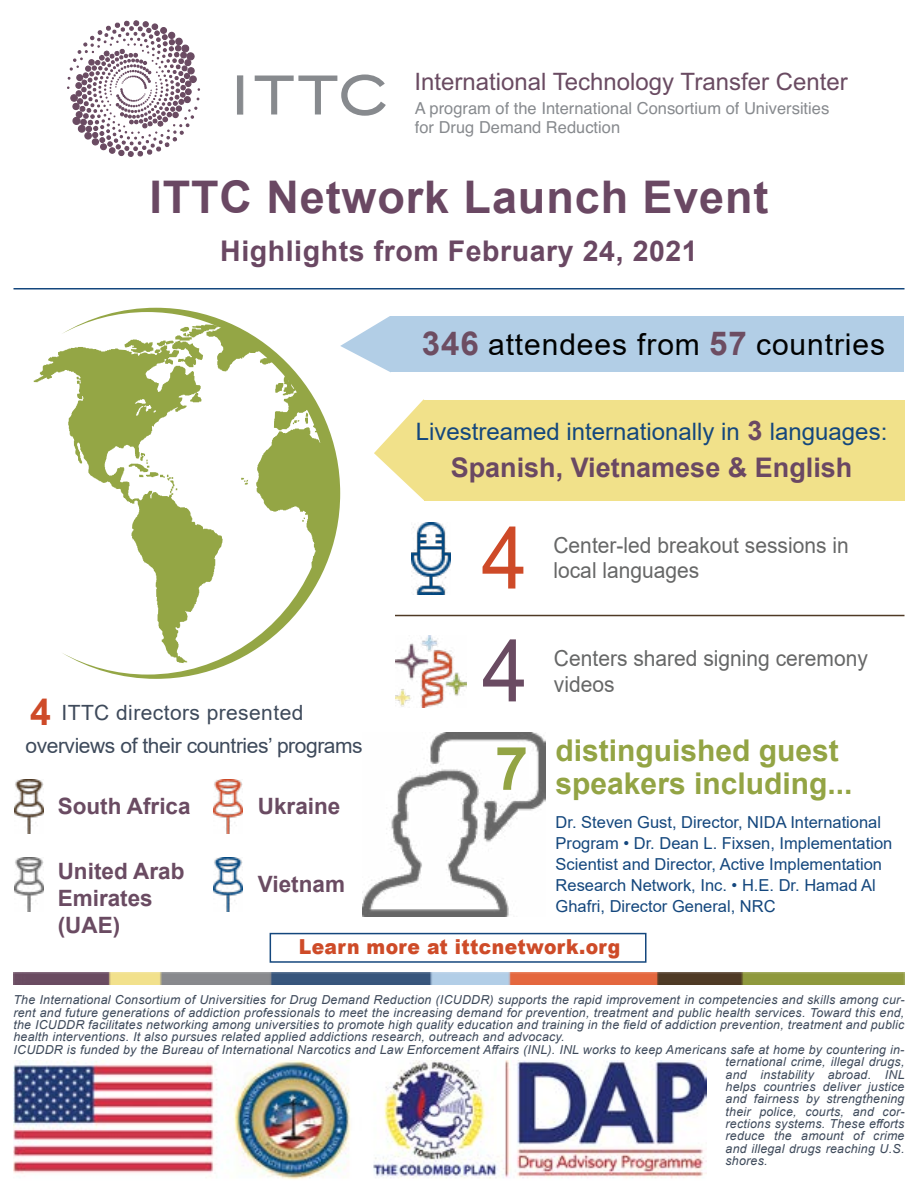
<style>
.page{position:relative;width:918px;height:1188px;background:#fff}
.page>*{position:absolute;margin:0;border:0;box-sizing:border-box;transform-origin:0 0}
.t1{font:86.7px "Arial";color:#ce4a28;scale:.95 1}
.t2{font:86.7px "Arial";color:#6a4b62;scale:.95 1}
.t3{font:700 60px "Arial";color:#93a444}
.t4{font:700 45px "Arial";letter-spacing:.02em;color:#6a4863}
.t5{font:700 37.5px "Arial";color:#ce4a28}
.t6{font:700 30px/33px "Arial";color:#93a444}
.t7{font:30px "Arial";letter-spacing:.03em;color:#000101}
.t8{font:700 28.5px "Arial";letter-spacing:.02em;color:#6a4863}
.t9{font:700 27px "Arial";color:#6a4863}
.t10{font:24px "Arial";color:#14477d}
.t11{font:24px "Arial";color:#6a4b62}
.t12{font:700 22.5px/27px "Arial";color:#6a4b62}
.t13{font:22.05px "Arial";color:#666767;scale:.95 1}
.t14{font:21px/33px "Arial";letter-spacing:-.02em;color:#3e4a5b}
.t15{font:900 20.7px "Arial";letter-spacing:.02em;color:#ce4b28;scale:.91 1}
.t16{font:16.5px/21px "Arial";color:#14477d}
.t17{font:16.5px/19.5px "Helvetica";color:#878a8e}
.t18{font:italic 12.3px "Arial";letter-spacing:.02em;color:#3e4a5b}
.s1{font-weight:700;font-size:33px;color:#6d4d62}
.s2{font-weight:700;font-size:27px;color:#6b4963}
.s3{font-weight:700;font-size:30px;color:#fff}
</style>
<div class="page">
<img style="left:14px;top:1060px;width:692px;height:120px">
<hr style="left:395px;top:615px;width:509px;height:1px;background:#4f3a25">
<hr style="left:14px;top:288px;width:890px;height:2px;background:#14477d">
<svg style="left:34px;top:308px;width:306px;height:371px"></svg>
<div style="left:391px;top:316px;width:513px;height:56px;background:#b2cee6"></div>
<svg style="left:340px;top:316px;width:51px;height:56px"></svg>
<img style="left:14px;top:972px;width:890px;height:13px">
<div style="left:424px;top:400px;width:480px;height:101px;background:#f1e18a"></div>
<svg style="left:374px;top:399px;width:50px;height:101px"></svg>
<img style="left:411px;top:523px;width:39px;height:71px">
<img style="left:395px;top:635px;width:72px;height:72px">
<img style="left:362px;top:733px;width:184px;height:183px">
<img style="left:15px;top:779px;width:29px;height:54px">
<img style="left:15px;top:857px;width:29px;height:54px">
<img style="left:214px;top:857px;width:29px;height:54px">
<img style="left:214px;top:779px;width:29px;height:54px">
<svg style="left:255px;top:74px;width:131px;height:42px"></svg>
<div style="left:237px;top:76px;width:6px;height:38px;background:#878a8e"></div>
<svg style="left:67px;top:20px;width:133px;height:137px"></svg>
<div style="left:270px;top:933px;width:376px;height:30px;border:2px solid #14477d"></div>
<h3 class="t11" style="left:415px;top:66px;width:435px">International Technology Transfer Center</h3>
<h3 class="t17" style="left:415px;top:99px;width:416px">A program of the International Consortium of Universities for Drug Demand Reduction</h3>
<h3 class="t4" style="left:149px;top:165px;width:621px">ITTC Network Launch Event</h3>
<h3 class="t8" style="left:220px;top:230px;width:479px">Highlights from February 24, 2021</h3>
<h3 class="t7" style="left:422px;top:324px;width:465px"><span class="s1">346</span> attendees from <span class="s1">57</span> countries</h3>
<h3 class="t10" style="left:416px;top:415px;width:473px">Livestreamed internationally in <span class="s2">3</span> languages:</h3>
<h3 class="t9" style="left:451px;top:449px;width:403px">Spanish, Vietnamese &amp; English</h3>
<h1 class="t1" style="left:482px;top:498px;width:50px">4</h1>
<h3 class="t13" style="left:553px;top:530px;width:312px">Center-led breakout sessions in</h3>
<h3 class="t13" style="left:553px;top:555px;width:155px">local languages</h3>
<h1 class="t2" style="left:482px;top:611px;width:50px">4</h1>
<h3 class="t13" style="left:554px;top:643px;width:332px">Centers shared signing ceremony</h3>
<h3 class="t13" style="left:554px;top:669px;width:65px">videos</h3>
<h3 class="t14" style="left:26px;top:696px;width:339px"><span class="s3">4</span> ITTC directors presented overviews of their countries’ programs</h3>
<h3 class="t5" style="left:30px;top:686px;width:22px">4</h3>
<h2 class="t3" style="left:495px;top:726px;width:35px">7</h2>
<h3 class="t6" style="left:556px;top:734px;width:298px">distinguished guest speakers including...</h3>
<h3 class="t12" style="left:58px;top:793px;width:134px">South Africa</h3>
<h3 class="t12" style="left:258px;top:793px;width:84px">Ukraine</h3>
<h3 class="t16" style="left:556px;top:812px;width:338px">Dr. Steven Gust, Director, NIDA International Program • Dr. Dean L. Fixsen, Implementation Scientist and Director, Active Implementation Research Network, Inc. • H.E. Dr. Hamad Al Ghafri, Director General, NRC</h3>
<h3 class="t12" style="left:58px;top:858px;width:128px">United Arab<br>Emirates (UAE)</h3>
<h3 class="t12" style="left:258px;top:871px;width:89px">Vietnam</h3>
<h3 class="t15" style="left:299px;top:931px;width:355px">Learn more at ittcnetwork.org</h3>
<p class="t18" style="left:14px;top:992px;width:893px">The International Consortium of Universities for Drug Demand Reduction (ICUDDR) supports the rapid improvement in competencies and skills among cur-</p>
<p class="t18" style="left:14px;top:1004px;width:892px">rent and future generations of addiction professionals to meet the increasing demand for prevention, treatment and public health services. Toward this end,</p>
<p class="t18" style="left:14px;top:1017px;width:892px">the ICUDDR facilitates networking among universities to promote high quality education and training in the field of addiction prevention, treatment and public</p>
<p class="t18" style="left:14px;top:1029px;width:553px">health interventions. It also pursues related applied addictions research, outreach and advocacy.</p>
<p class="t18" style="left:14px;top:1042px;width:892px">ICUDDR is funded by the Bureau of International Narcotics and Law Enforcement Affairs (INL). INL works to keep Americans safe at home by countering in-</p>
<p class="t18" style="left:726px;top:1054px;width:180px">ternational crime, illegal drugs,</p>
<p class="t18" style="left:726px;top:1066px;width:181px">and instability abroad. INL</p>
<p class="t18" style="left:726px;top:1079px;width:180px">helps countries deliver justice</p>
<p class="t18" style="left:726px;top:1091px;width:180px">and fairness by strengthening</p>
<p class="t18" style="left:726px;top:1103px;width:180px">their police, courts, and cor-</p>
<p class="t18" style="left:726px;top:1116px;width:180px">rections systems. These efforts</p>
<p class="t18" style="left:726px;top:1128px;width:180px">reduce the amount of crime</p>
<p class="t18" style="left:726px;top:1141px;width:180px">and illegal drugs reaching U.S.</p>
<p class="t18" style="left:726px;top:1153px;width:44px">shores.</p>
</div>
